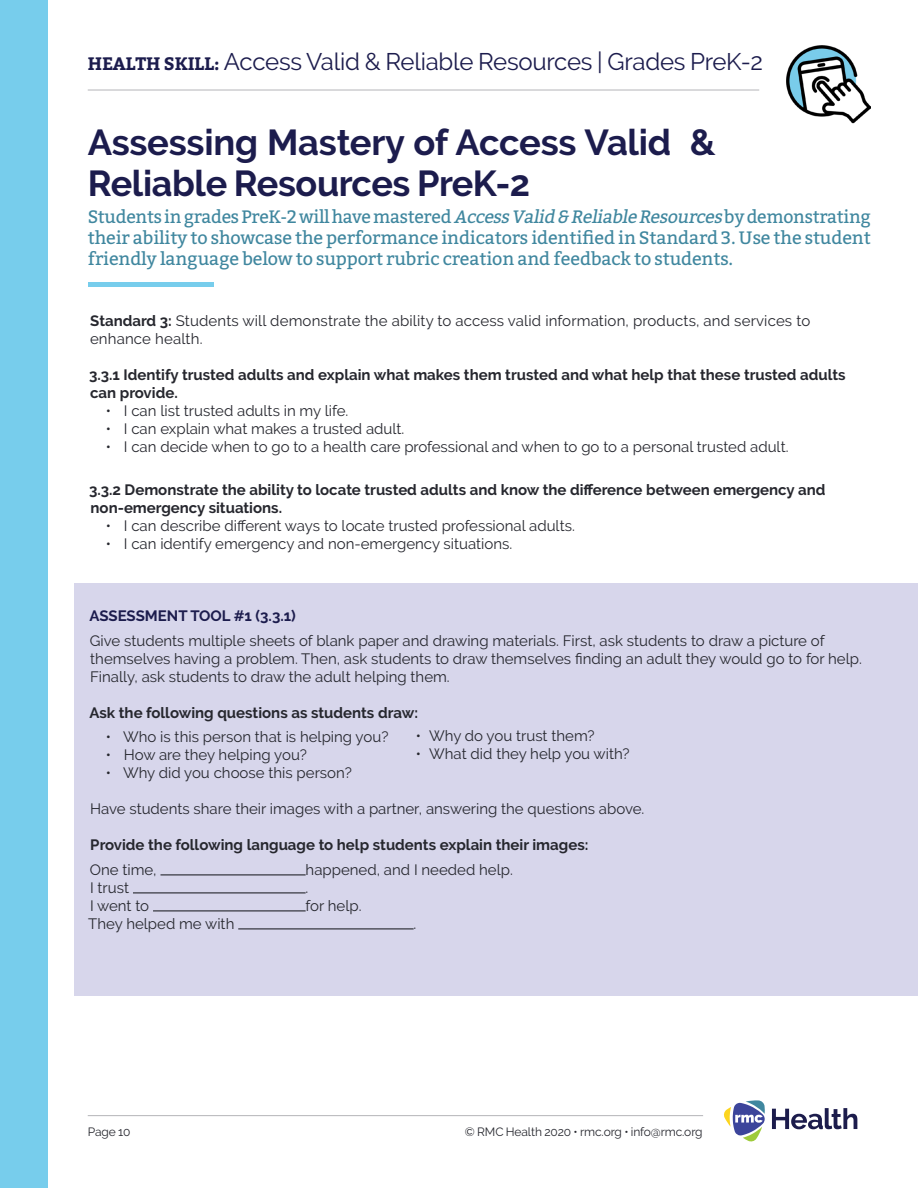
<style>
.page{position:relative;width:918px;height:1188px;background:#fff}
.page>*{position:absolute;margin:0;border:0;box-sizing:border-box;transform-origin:0 0}
.Large_Purple_Header{font:700 36px/40.5px "Raleway";letter-spacing:-.01em;color:#1c1c4d}
.t1{font:24px "Raleway";letter-spacing:-.01em;color:#1c1c4d}
.The_Steps_-_Teal{font:18px/21px "Bitter";letter-spacing:-.01em;color:#40879f;text-align:justify}
.Body_Copy{font:15px/18px "Raleway";color:#26272e}
.Body_Copy-2{font:700 15px/18px "Raleway";color:#26272e}
.Small_Purple_Header{font:700 15px "Raleway";color:#1c1c4d}
.t2{font:12px "Raleway";letter-spacing:-.01em;color:#26272e}
.s1{font-family:"Bitter";font-weight:700;font-size:18px}
.s2{font-style:italic}
.s3{font-weight:700}
</style>
<div class="page">
<div style="left:0;top:0;width:47px;height:1188px;background:#77cdec"></div>
<svg style="left:724px;top:1100px;width:41px;height:42px"></svg>
<svg style="left:772px;top:1108px;width:85px;height:21px"></svg>
<hr style="left:88px;top:1115px;width:615px;height:1px;background:#b4b5b8">
<hr style="left:88px;top:90px;width:671px;height:1px;background:#b4b5b8">
<img style="left:787px;top:46px;width:84px;height:78px">
<div style="left:74px;top:583px;width:844px;height:412px;background:#d7d6eb"></div>
<hr style="left:88px;top:282px;width:126px;height:4px;background:#77cdec">
<hr style="left:160px;top:874px;width:146px;height:1px;background:#26272e">
<hr style="left:133px;top:892px;width:173px;height:1px;background:#26272e">
<hr style="left:153px;top:910px;width:153px;height:1px;background:#26272e">
<hr style="left:238px;top:928px;width:176px;height:1px;background:#26272e">
<h2 class="t1" style="left:88px;top:47px;width:677px"><span class="s1">HEALTH SKILL:</span> Access Valid &amp; Reliable Resources | Grades PreK-2</h2>
<p class="Large_Purple_Header" style="left:88px;top:123px;width:629px">Assessing Mastery of Access Valid &amp;<br>Reliable Resources PreK-2</p>
<p class="The_Steps_-_Teal" style="left:88px;top:206px;width:785px">Students in grades PreK-2 will have mastered <span class="s2">AccessValid &amp; Reliable Resources</span>by demonstrating their ability to showcase the performance indicators identified in Standard 3. Use the student friendly language below to support rubric creation and feedback to students.</p>
<p class="Body_Copy" style="left:90px;top:312px;width:722px"><span class="s3">Standard 3:</span> Students will demonstrate the ability to access valid information, products, and services to enhance health.</p>
<p class="Body_Copy-2" style="left:89px;top:366px;width:758px">3.3.1 Identify trusted adults and explain what makes them trusted and what help that these trusted adults can provide.</p>
<p class="Body_Copy" style="left:106px;top:402px;width:244px">• I can list trusted adults in my life.</p>
<p class="Body_Copy" style="left:106px;top:420px;width:300px">• I can explain what makes a trusted adult.</p>
<p class="Body_Copy" style="left:106px;top:438px;width:684px">• I can decide when to go to a health care professional and when to go to a personal trusted adult.</p>
<p class="Body_Copy-2" style="left:89px;top:481px;width:738px">3.3.2 Demonstrate the ability to locate trusted adults and know the difference between emergency and non-emergency situations.</p>
<p class="Body_Copy" style="left:106px;top:517px;width:470px">• I can describe different ways to locate trusted professional adults.</p>
<p class="Body_Copy" style="left:106px;top:535px;width:408px">• I can identify emergency and non-emergency situations.</p>
<p class="Small_Purple_Header" style="left:89px;top:607px;width:208px">ASSESSMENT TOOL #1 (3.3.1)</p>
<p class="Body_Copy" style="left:90px;top:631px;width:774px">Give students multiple sheets of blank paper and drawing materials. First, ask students to draw a picture of themselves having a problem. Then, ask students to draw themselves finding an adult they would go to for help.<br>Finally, ask students to draw the adult helping them.</p>
<p class="Body_Copy-2" style="left:89px;top:703px;width:330px">Ask the following questions as students draw:</p>
<p class="Body_Copy" style="left:106px;top:728px;width:284px">• Who is this person that is helping you?</p>
<p class="Body_Copy" style="left:106px;top:746px;width:203px">• How are they helping you?</p>
<p class="Body_Copy" style="left:106px;top:764px;width:247px">• Why did you choose this person?</p>
<p class="Body_Copy" style="left:90px;top:800px;width:556px">Have students share their images with a partner, answering the questions above.</p>
<p class="Body_Copy-2" style="left:90px;top:836px;width:500px">Provide the following language to help students explain their images:</p>
<p class="Body_Copy" style="left:90px;top:861px;width:68px">One time,</p>
<p class="Body_Copy" style="left:306px;top:861px;width:209px">happened, and I needed help.</p>
<p class="Body_Copy" style="left:90px;top:879px;width:41px">I trust</p>
<p class="Body_Copy" style="left:306px;top:879px;width:4px">.</p>
<p class="Body_Copy" style="left:90px;top:897px;width:61px">I went to</p>
<p class="Body_Copy" style="left:306px;top:897px;width:57px">for help.</p>
<p class="Body_Copy" style="left:88px;top:915px;width:148px">They helped me with</p>
<p class="Body_Copy" style="left:414px;top:915px;width:4px">.</p>
<p class="Body_Copy" style="left:416px;top:727px;width:181px">• Why do you trust them?</p>
<p class="Body_Copy" style="left:416px;top:745px;width:216px">• What did they help you with?</p>
<p class="t2" style="left:88px;top:1125px;width:44px">Page 10</p>
<p class="t2" style="left:465px;top:1125px;width:239px">© RMC Health 2020 • rmc.org • info@rmc.org</p>
</div>
